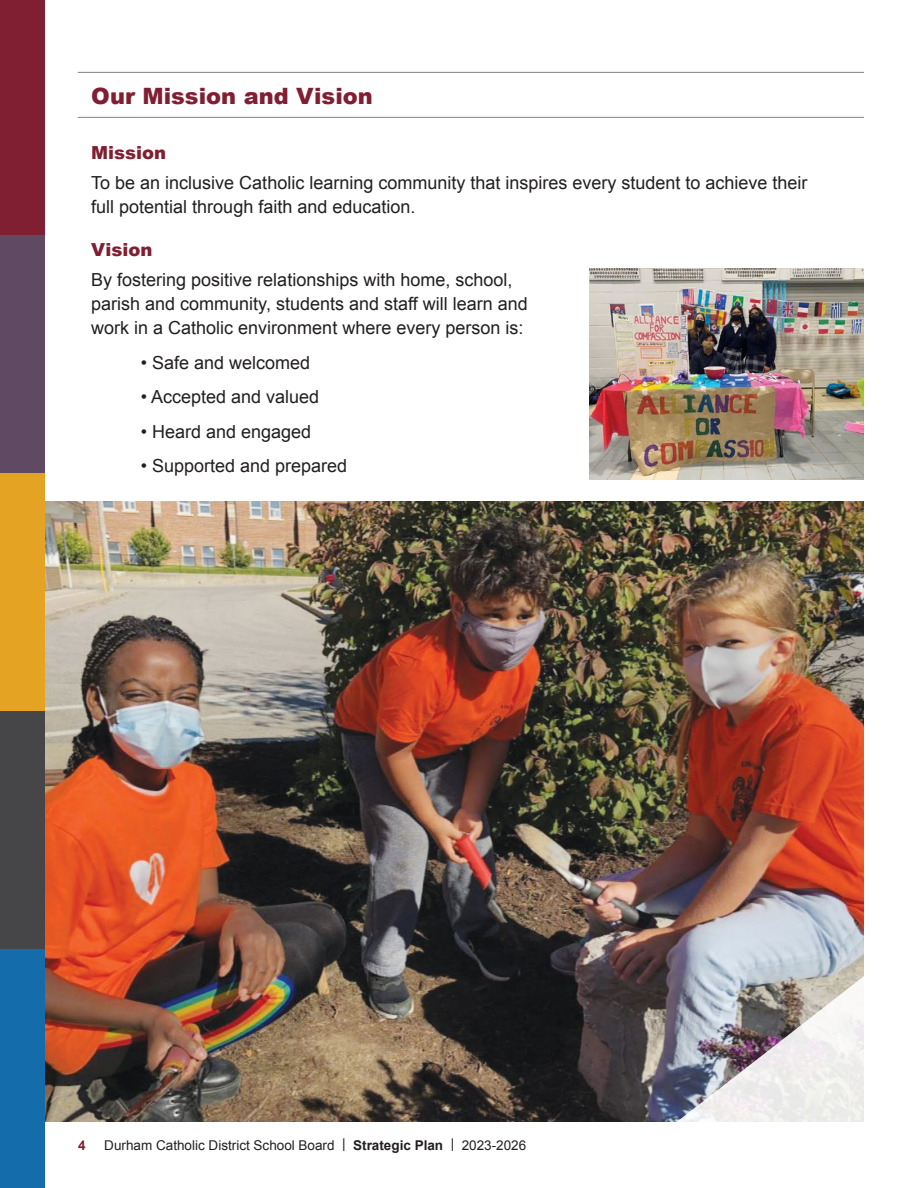
<style>
.page{position:relative;width:918px;height:1188px;background:#fff}
.page>*{position:absolute;margin:0;border:0;box-sizing:border-box;transform-origin:0 0}
.t1{font:900 22.5px "Arial";color:#811f32}
.t2{font:18px/24px "Arial";color:#231f20}
.t3{font:900 18px "Arial";color:#811f32}
.t4{font:13.5px "Arial";color:#231f20}
.t5{font:700 13.5px "Arial";color:#811f32}
.s1{font-weight:700}
</style>
<div class="page">
<img style="left:45px;top:501px;width:819px;height:620px">
<img style="left:643px;top:971px;width:221px;height:151px">
<hr style="left:78px;top:117px;width:786px;height:1px;background:#808285">
<hr style="left:78px;top:72px;width:786px;height:1px;background:#808285">
<img style="left:589px;top:268px;width:275px;height:211px">
<div style="left:0;top:0;width:45px;height:235px;background:#811f32"></div>
<div style="left:0;top:235px;width:45px;height:238px;background:#5f4963"></div>
<div style="left:0;top:473px;width:45px;height:239px;background:#e4a323"></div>
<div style="left:0;top:712px;width:45px;height:238px;background:#464548"></div>
<div style="left:0;top:950px;width:45px;height:238px;background:#156cab"></div>
<p class="t1" style="left:91px;top:79px;width:283px">Our Mission and Vision</p>
<p class="t3" style="left:91px;top:140px;width:76px">Mission</p>
<p class="t2" style="left:91px;top:171px;width:718px">To be an inclusive Catholic learning community that inspires every student to achieve their</p>
<p class="t2" style="left:91px;top:195px;width:326px">full potential through faith and education.</p>
<p class="t3" style="left:91px;top:237px;width:63px">Vision</p>
<p class="t2" style="left:91px;top:268px;width:423px">By fostering positive relationships with home, school,</p>
<p class="t2" style="left:91px;top:292px;width:438px">parish and community, students and staff will learn and work in a Catholic environment where every person is:</p>
<p class="t2" style="left:141px;top:350px;width:171px">• Safe and welcomed</p>
<p class="t2" style="left:141px;top:385px;width:180px">• Accepted and valued</p>
<p class="t2" style="left:141px;top:419px;width:172px">• Heard and engaged</p>
<p class="t2" style="left:141px;top:454px;width:208px">• Supported and prepared</p>
<p class="t5" style="left:78px;top:1136px;width:9px">4</p>
<p class="t4" style="left:104px;top:1136px;width:423px">Durham Catholic District School Board | <span class="s1">Strategic Plan</span> | 2023-2026</p>
</div>
